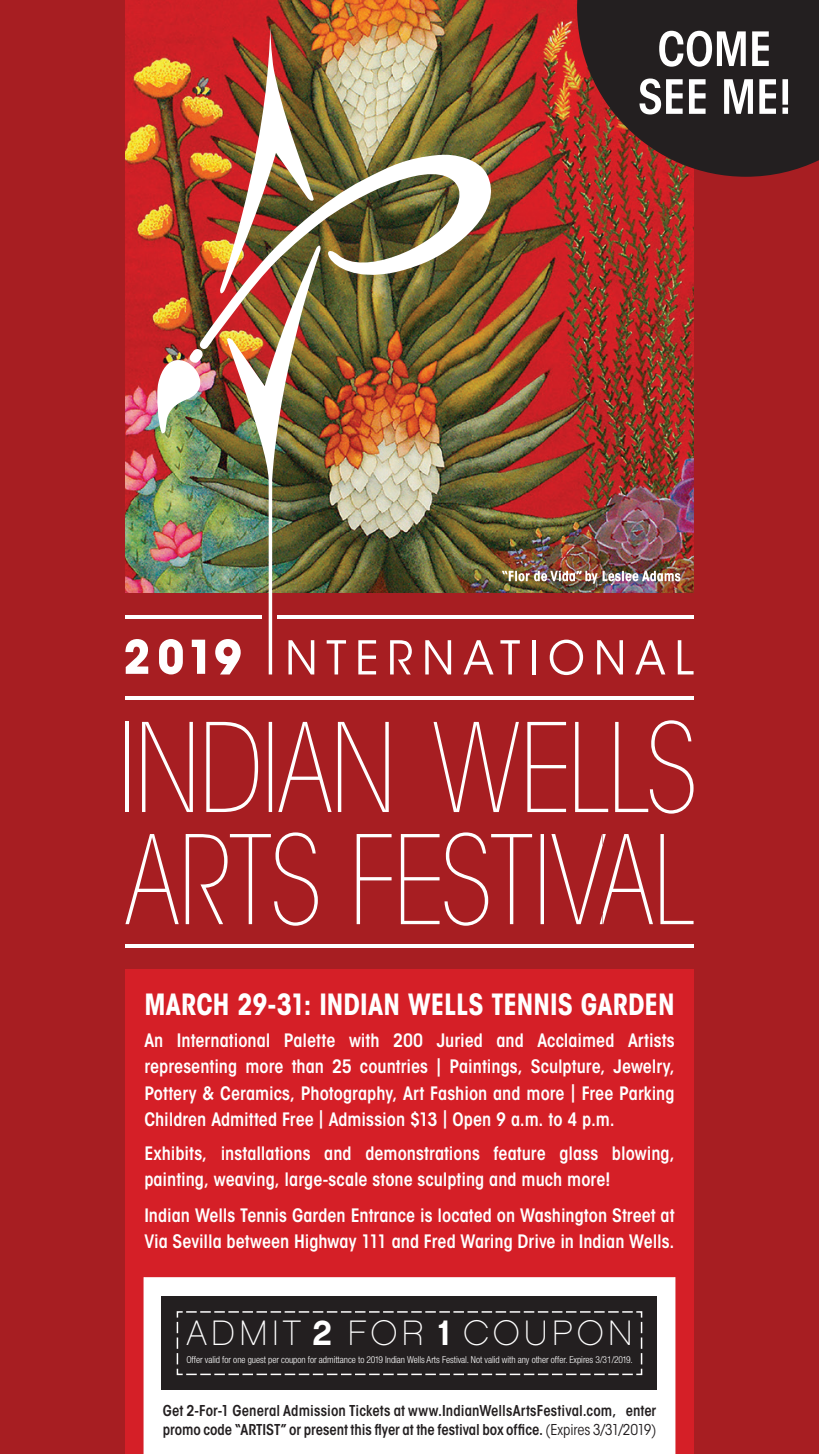
<style>
.page{position:relative;width:819px;height:1454px;background:#a71e22}
.page>*{position:absolute;margin:0;border:0;box-sizing:border-box;transform-origin:0 0}
.t1{font:35.18px "Chalet Paris Nineteen Eighty";letter-spacing:.12em;color:#fff}
.t2{font:700 condensed 29.05px "ITC Avant Garde Std";letter-spacing:.005em;color:#fff;scale:.93 1}
.t3{font:600 condensed 18.38px/26.1px "ITC Avant Garde Std";color:#fff}
.t4{font:600 condensed 14.88px/19.2px "ITC Avant Garde Std";letter-spacing:.005em;color:#231f20}
.t5{font:300 condensed 9.62px "Helvetica Neue LT Std";letter-spacing:-.005em;color:#fff}
.s1{font-family:"Chalet New York Nineteen Eighty"}
.s2{font-weight:400}
</style>
<div class="page">
<img style="left:125px;top:0;width:569px;height:593px">
<img style="left:506px;top:571px;width:175px;height:13px">
<svg style="left:357px;top:832px;width:337px;height:94px"></svg>
<svg style="left:125px;top:834px;width:54px;height:90px"></svg>
<svg style="left:186px;top:832px;width:132px;height:94px"></svg>
<hr style="left:277px;top:615px;width:417px;height:3px;background:#fff">
<hr style="left:125px;top:696px;width:569px;height:4px;background:#fff">
<hr style="left:125px;top:944px;width:569px;height:4px;background:#fff">
<hr style="left:125px;top:615px;width:137px;height:3px;background:#fff">
<svg style="left:454px;top:720px;width:240px;height:93px"></svg>
<hr style="left:125px;top:722px;width:4px;height:90px;background:#fff">
<svg style="left:142px;top:722px;width:14px;height:90px"></svg>
<svg style="left:506px;top:640px;width:14px;height:34px"></svg>
<hr style="left:532px;top:640px;width:4px;height:34px;background:#fff">
<svg style="left:550px;top:639px;width:33px;height:36px"></svg>
<svg style="left:597px;top:640px;width:26px;height:34px"></svg>
<svg style="left:635px;top:640px;width:30px;height:34px"></svg>
<svg style="left:678px;top:640px;width:16px;height:34px"></svg>
<img style="left:156px;top:26px;width:350px;height:786px">
<svg style="left:577px;top:0;width:242px;height:177px;background:#4d3736"></svg>
<div style="left:125px;top:970px;width:569px;height:484px;background:#d51f27"></div>
<div style="left:144px;top:1277px;width:531px;height:176px;background:#fff"></div>
<div style="left:144px;top:1277px;width:531px;height:177px;border:1px solid #fff"></div>
<div style="left:162px;top:1296px;width:495px;height:94px;background:#231f20"></div>
<svg style="left:176px;top:1311px;width:467px;height:65px"></svg>
<svg style="left:125px;top:639px;width:23px;height:35px"></svg>
<svg style="left:159px;top:639px;width:24px;height:35px"></svg>
<svg style="left:192px;top:640px;width:13px;height:34px"></svg>
<svg style="left:215px;top:639px;width:26px;height:35px"></svg>
<h2 class="t2" style="left:144px;top:986px;width:572px">MARCH 29-31: INDIAN WELLS TENNIS GARDEN</h2>
<p class="t3" style="left:144px;top:1027px;width:532px;text-align:justify">An International Palette with 200 Juried and Acclaimed Artists representing more than 25 countries | Paintings, Sculpture, Jewelry, Pottery &amp; Ceramics, Photography, Art Fashion and more | Free Parking Children Admitted Free | Admission $13 | Open 9 a.m. to 4 p.m.</p>
<p class="t3" style="left:144px;top:1140px;width:532px">Exhibits, installations and demonstrations feature glass blowing, painting, weaving, large-scale stone sculpting and much more!</p>
<p class="t3" style="left:144px;top:1202px;width:532px">Indian Wells Tennis Garden Entrance is located on Washington Street at<br>Via Sevilla between Highway 111 and Fred Waring Drive in Indian Wells.</p>
<h1 class="t1" style="left:186px;top:1312px;width:448px">ADMIT <span class="s1">2</span> FOR <span class="s1">1</span> COUPON</h1>
<p class="t5" style="left:186px;top:1354px;width:448px">Offer valid for one guest per coupon for admittance to 2019 Indian Wells Arts Festival. Not valid with any other offer. Expires 3/31/2019.</p>
<p class="t4" style="left:163px;top:1400px;width:495px">Get 2-For-1 General Admission Tickets at www.IndianWellsArtsFestival.com, enter promo code “ARTIST” or present this flyer at the festival box office. <span class="s2">(Expires 3/31/2019)</span></p>
</div>
